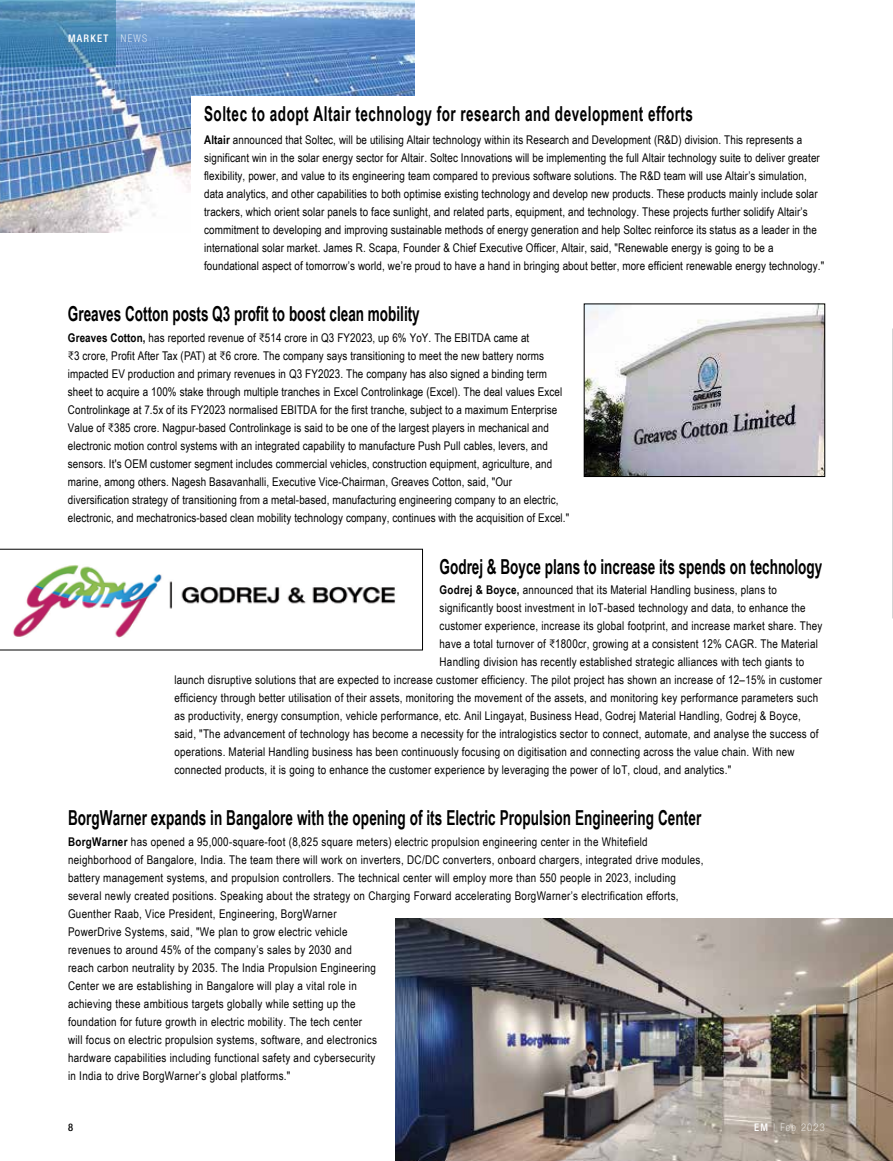
<style>
.page{position:relative;width:893px;height:1161px;background:#fff}
.page>*{position:absolute;margin:0;border:0;box-sizing:border-box;transform-origin:0 0}
.t1{font:700 20.7px "Arial Narrow";letter-spacing:.005em;color:#000;scale:.8 1}
.t2{font:700 20.7px "Arial Narrow";letter-spacing:.03em;color:#000;scale:.8 1}
.t3{font:12px/18px "Arial Narrow";letter-spacing:.02em;color:#000}
.t4{font:500 condensed 10.5px "Helvetica Neue LT Std";letter-spacing:.12em;color:#fff}
.t5{font:100 condensed 10.5px "Helvetica Neue LT Std";letter-spacing:.12em;color:#fff}
.t6{font:500 condensed 10.5px "Helvetica Neue LT Std";color:#000}
.s1{font-weight:100}
.s2{font-weight:700}
.s3{font-family:"Calibri";font-weight:300;font-size:13.5px}
.s4{font-weight:500}
</style>
<div class="page">
<img style="left:0;top:0;width:414px;height:233px">
<div style="left:191px;top:96px;width:647px;height:187px;background:#fff"></div>
<svg style="left:0;top:0;width:116px;height:67px;background:#4887b2"></svg>
<svg style="left:0;top:549px;width:423px;height:101px"></svg>
<img style="left:395px;top:918px;width:498px;height:243px">
<svg style="left:892px;top:329px;width:1px;height:289px"></svg>
<img style="left:586px;top:306px;width:237px;height:169px">
<div style="left:584px;top:304px;width:241px;height:173px;border:1px solid #000"></div>
<p class="t4" style="left:68px;top:32px;width:81px">MARKET <span class="s1">NEWS</span></p>
<h1 class="t2" style="left:204px;top:98px;width:613px">Soltec to adopt Altair technology for research and development efforts</h1>
<p class="t3" style="left:204px;top:130px;width:621px"><span class="s2">Altair</span> announced that Soltec, will be utilising Altair technology within its Research and Development (R&amp;D) division. This represents a significant win in the solar energy sector for Altair. Soltec Innovations will be implementing the full Altair technology suite to deliver greater flexibility, power, and value to its engineering team compared to previous software solutions. The R&amp;D team will use Altair’s simulation, data analytics, and other capabilities to both optimise existing technology and develop new products. These products mainly include solar trackers, which orient solar panels to face sunlight, and related parts, equipment, and technology. These projects further solidify Altair’s commitment to developing and improving sustainable methods of energy generation and help Soltec reinforce its status as a leader in the international solar market. James R. Scapa, Founder &amp; Chief Executive Officer, Altair, said, "Renewable energy is going to be a foundational aspect of tomorrow’s world, we’re proud to have a hand in bringing about better, more efficient renewable energy technology."</p>
<h1 class="t1" style="left:68px;top:298px;width:441px">Greaves Cotton posts Q3 profit to boost clean mobility</h1>
<p class="t3" style="left:68px;top:328px;width:503px"><span class="s2">Greaves Cotton,</span> has reported revenue of <span class="s3">₹</span>514 crore in Q3 FY2023, up 6% YoY. The EBITDA came at<br><span class="s3">₹</span>3 crore, Profit After Tax (PAT) at <span class="s3">₹</span>6 crore. The company says transitioning to meet the new battery norms impacted EV production and primary revenues in Q3 FY2023. The company has also signed a binding term sheet to acquire a 100% stake through multiple tranches in Excel Controlinkage (Excel). The deal values Excel Controlinkage at 7.5x of its FY2023 normalised EBITDA for the first tranche, subject to a maximum Enterprise Value of <span class="s3">₹</span>385 crore. Nagpur-based Controlinkage is said to be one of the largest players in mechanical and electronic motion control systems with an integrated capability to manufacture Push Pull cables, levers, and sensors. It's OEM customer segment includes commercial vehicles, construction equipment, agriculture, and marine, among others. Nagesh Basavanhalli, Executive Vice-Chairman, Greaves Cotton, said, "Our diversification strategy of transitioning from a metal-based, manufacturing engineering company to an electric, electronic, and mechatronics-based clean mobility technology company, continues with the acquisition of Excel."</p>
<h1 class="t1" style="left:440px;top:551px;width:480px">Godrej &amp; Boyce plans to increase its spends on technology</h1>
<p class="t3" style="left:440px;top:580px;width:339px"><span class="s2">Godrej &amp; Boyce,</span> announced that its Material Handling business, plans to</p>
<p class="t3" style="left:440px;top:598px;width:368px">significantly boost investment in IoT-based technology and data, to enhance the</p>
<p class="t3" style="left:440px;top:616px;width:384px">customer experience, increase its global footprint, and increase market share. They</p>
<p class="t3" style="left:440px;top:634px;width:380px">have a total turnover of <span class="s3">₹</span>1800cr, growing at a consistent 12% CAGR. The Material</p>
<p class="t3" style="left:440px;top:652px;width:366px">Handling division has recently established strategic alliances with tech giants to</p>
<p class="t3" style="left:174px;top:670px;width:649px">launch disruptive solutions that are expected to increase customer efficiency. The pilot project has shown an increase of 12–15% in customer</p>
<p class="t3" style="left:174px;top:688px;width:645px">efficiency through better utilisation of their assets, monitoring the movement of the assets, and monitoring key performance parameters such</p>
<p class="t3" style="left:174px;top:706px;width:628px">as productivity, energy consumption, vehicle performance, etc. Anil Lingayat, Business Head, Godrej Material Handling, Godrej &amp; Boyce,</p>
<p class="t3" style="left:174px;top:724px;width:646px">said, "The advancement of technology has become a necessity for the intralogistics sector to connect, automate, and analyse the success of</p>
<p class="t3" style="left:174px;top:742px;width:622px">operations. Material Handling business has been continuously focusing on digitisation and connecting across the value chain. With new</p>
<p class="t3" style="left:174px;top:760px;width:558px">connected products, it is going to enhance the customer experience by leveraging the power of IoT, cloud, and analytics."</p>
<h1 class="t1" style="left:68px;top:802px;width:793px">BorgWarner expands in Bangalore with the opening of its Electric Propulsion Engineering Center</h1>
<p class="t3" style="left:68px;top:832px;width:637px"><span class="s2">BorgWarner</span> has opened a 95,000-square-foot (8,825 square meters) electric propulsion engineering center in the Whitefield neighborhood of Bangalore, India. The team there will work on inverters, DC/DC converters, onboard chargers, integrated drive modules, battery management systems, and propulsion controllers. The technical center will employ more than 550 people in 2023, including several newly created positions. Speaking about the strategy on Charging Forward accelerating BorgWarner’s electrification efforts, Guenther Raab, Vice President, Engineering, BorgWarner<br>PowerDrive Systems, said, "We plan to grow electric vehicle<br>revenues to around 45% of the company’s sales by 2030 and<br>reach carbon neutrality by 2035. The India Propulsion Engineering<br>Center we are establishing in Bangalore will play a vital role in<br>achieving these ambitious targets globally while setting up the<br>foundation for future growth in electric mobility. The tech center<br>will focus on electric propulsion systems, software, and electronics<br>hardware capabilities including functional safety and cybersecurity<br>in India to drive BorgWarner’s global platforms."</p>
<p class="t6" style="left:68px;top:1121px;width:7px">8</p>
<p class="t5" style="left:754px;top:1121px;width:72px"><span class="s4">EM</span> | Feb 2023</p>
</div>
